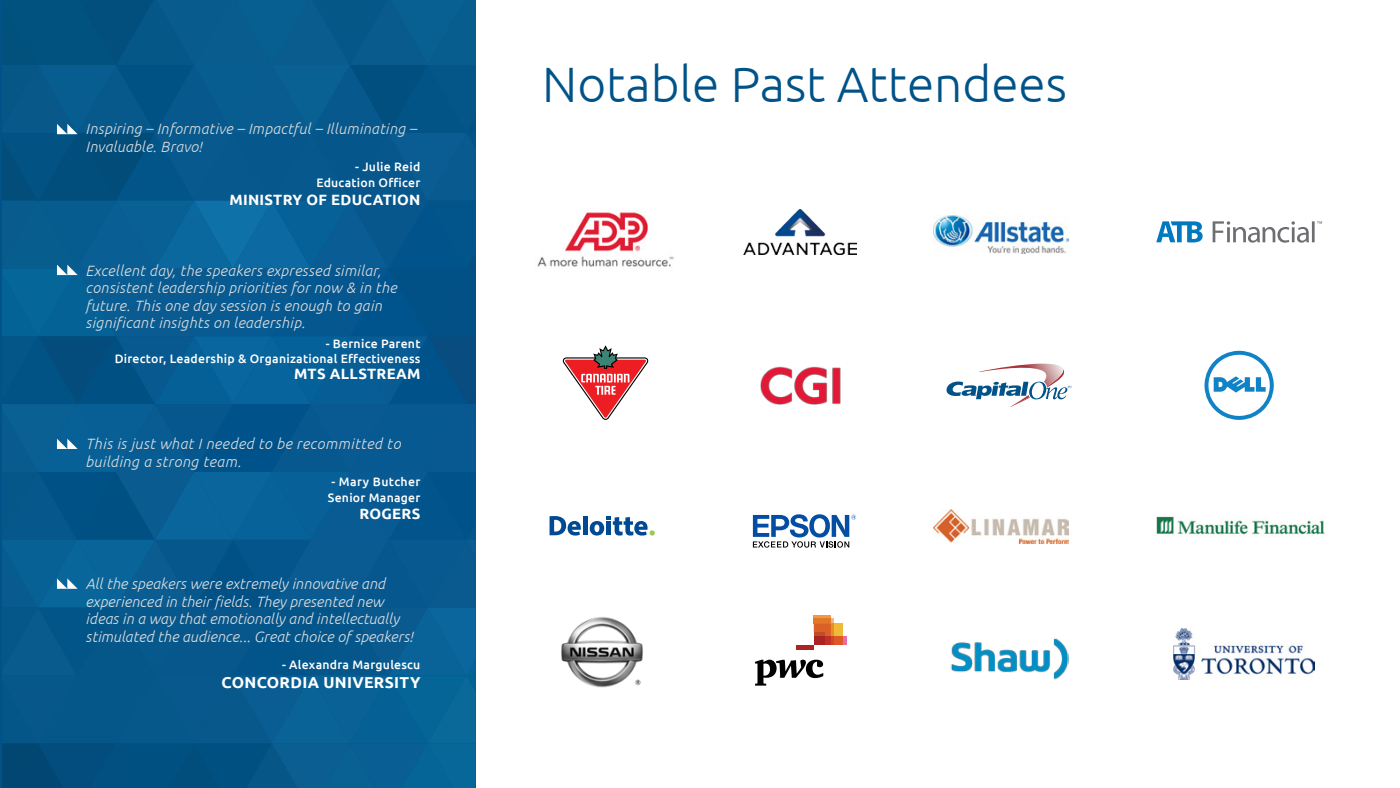
<style>
.page{position:relative;width:1400px;height:788px;background:#fff}
.page>*{position:absolute;margin:0;border:0;box-sizing:border-box;transform-origin:0 0}
.t1{font:300 49.61px "Ubuntu";color:#005388}
.t2{font:700 15.75px "Ubuntu";letter-spacing:.02em;color:#fff}
.t3{font:italic 300 14.88px/17.5px "Ubuntu";letter-spacing:.02em;color:#dddedf}
.t4{font:italic 300 14.88px/17.5px "Ubuntu";letter-spacing:.02em;color:#dbdcdd}
.t5{font:700 14.88px "Ubuntu";letter-spacing:.02em;color:#fff}
.t6{font:500 12.25px/15.8px "Ubuntu";letter-spacing:.02em;color:#fff;text-align:right}
</style>
<div class="page">
<div style="left:583px;top:516px;width:5px;height:19px;background:#004a94"></div>
<svg style="left:590px;top:516px;width:65px;height:19px"></svg>
<svg style="left:550px;top:516px;width:31px;height:19px"></svg>
<svg style="left:1205px;top:351px;width:69px;height:69px"></svg>
<img style="left:537px;top:212px;width:137px;height:55px">
<svg style="left:2px;top:0;width:474px;height:788px;background:#06598e"></svg>
<img style="left:743px;top:209px;width:113px;height:45px">
<img style="left:933px;top:216px;width:135px;height:38px">
<svg style="left:1156px;top:221px;width:47px;height:21px"></svg>
<svg style="left:1213px;top:221px;width:109px;height:21px"></svg>
<svg style="left:563px;top:345px;width:86px;height:75px"></svg>
<img style="left:760px;top:366px;width:81px;height:39px">
<svg style="left:947px;top:363px;width:124px;height:44px"></svg>
<svg style="left:753px;top:514px;width:103px;height:33px"></svg>
<img style="left:933px;top:509px;width:135px;height:34px">
<img style="left:1156px;top:516px;width:169px;height:19px">
<img style="left:561px;top:617px;width:82px;height:71px">
<svg style="left:755px;top:659px;width:68px;height:26px"></svg>
<hr style="left:796px;top:645px;width:18px;height:4px;background:#ac2323">
<svg style="left:814px;top:615px;width:17px;height:3px"></svg>
<div style="left:834px;top:623px;width:9px;height:13px;background:#efba38"></div>
<svg style="left:843px;top:636px;width:4px;height:9px"></svg>
<div style="left:834px;top:636px;width:9px;height:9px;background:#de5928"></div>
<svg style="left:814px;top:618px;width:20px;height:27px"></svg>
<div style="left:824px;top:636px;width:7px;height:9px;background:#c22f26"></div>
<hr style="left:814px;top:632px;width:10px;height:4px;background:#c14d27">
<div style="left:814px;top:636px;width:10px;height:9px;background:#ac2323"></div>
<img style="left:950px;top:638px;width:118px;height:41px">
<img style="left:1174px;top:628px;width:141px;height:51px">
<p class="t4" style="left:86px;top:120px;width:332px">Inspiring – Informative – Impactful – Illuminating –<br>Invaluable. Bravo!</p>
<p class="t6" style="left:316px;top:158px;width:106px">- Julie Reid<br>Education Officer</p>
<p class="t5" style="left:229px;top:190px;width:193px">MINISTRY OF EDUCATION</p>
<p class="t3" style="left:86px;top:261px;width:313px">Excellent day, the speakers expressed similar, consistent leadership priorities for now &amp; in the future. This one day session is enough to gain significant insights on leadership.</p>
<p class="t6" style="left:115px;top:335px;width:307px">- Bernice Parent<br>Director, Leadership &amp; Organizational Effectiveness</p>
<p class="t5" style="left:294px;top:365px;width:128px">MTS ALLSTREAM</p>
<p class="t3" style="left:86px;top:434px;width:316px">This is just what I needed to be recommitted to building a strong team.</p>
<p class="t6" style="left:328px;top:473px;width:94px;text-align:left">- Mary Butcher<br>Senior Manager</p>
<p class="t5" style="left:360px;top:505px;width:62px">ROGERS</p>
<p class="t3" style="left:86px;top:574px;width:329px">All the speakers were extremely innovative and experienced in their fields. They presented new ideas in a way that emotionally and intellectually stimulated the audience... Great choice of speakers!</p>
<p class="t6" style="left:282px;top:656px;width:140px">- Alexandra Margulescu</p>
<p class="t2" style="left:222px;top:672px;width:200px">CONCORDIA UNIVERSITY</p>
<h1 class="t1" style="left:542px;top:55px;width:526px">Notable Past Attendees</h1>
</div>
